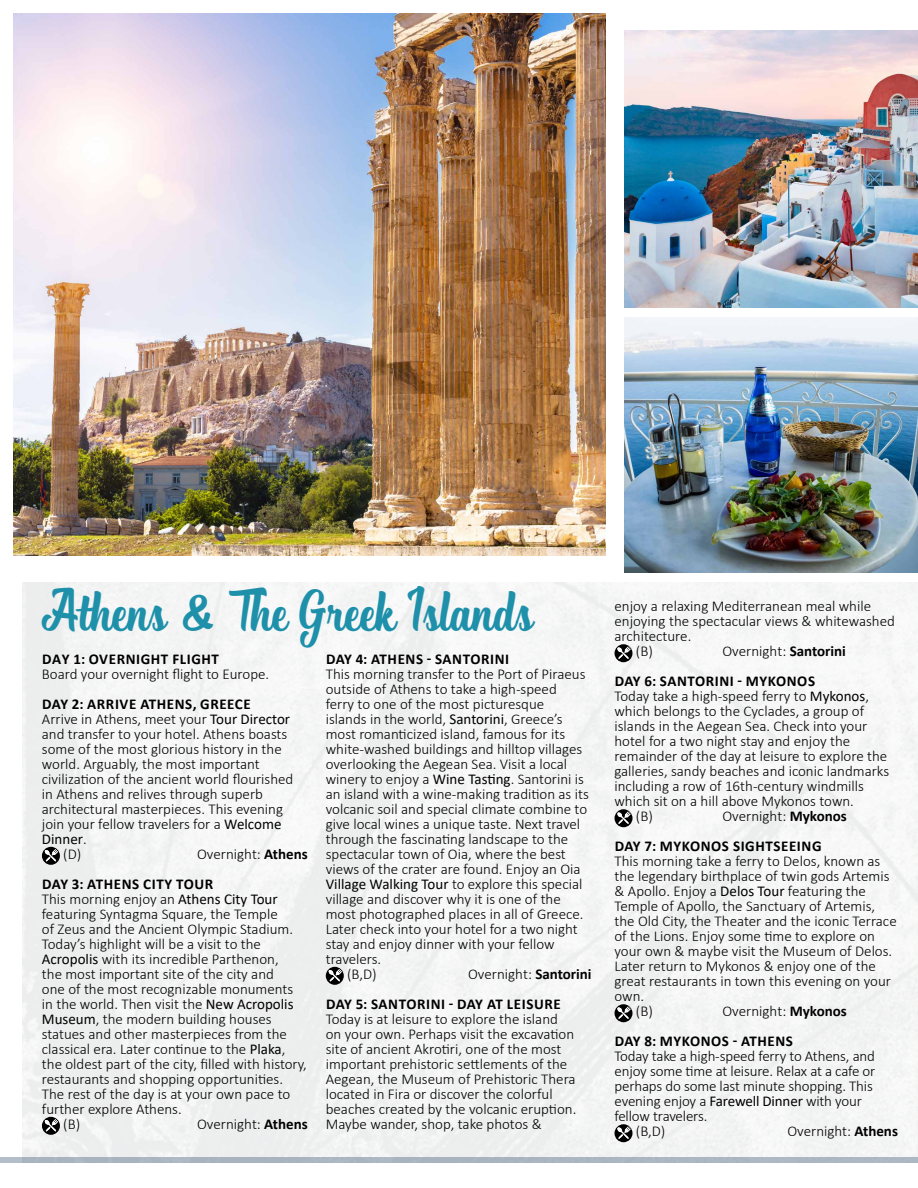
<style>
.page{position:relative;width:918px;height:1188px;background:#fff}
.page>*{position:absolute;margin:0;border:0;box-sizing:border-box;transform-origin:0 0}
.t1{font:52.5px "Chiladepia Script";color:#1e90aa;scale:.91 1}
.t2{font:300 15px/15px "Calibri";color:#000}
.t3{font:700 15px/30px "Calibri";letter-spacing:.04em;color:#000}
.t4{font:15px "Calibri";color:#000}
.s1{font-weight:400}
.s2{font-weight:300}
.s3{font-weight:700}
</style>
<div class="page">
<div style="left:23px;top:582px;width:895px;height:575px;background:#f4f5f5"></div>
<img style="left:14px;top:14px;width:591px;height:542px">
<svg style="left:42px;top:847px;width:18px;height:18px"></svg>
<svg style="left:45px;top:849px;width:13px;height:12px"></svg>
<svg style="left:42px;top:1117px;width:18px;height:18px"></svg>
<svg style="left:45px;top:1119px;width:13px;height:12px"></svg>
<svg style="left:326px;top:967px;width:18px;height:18px"></svg>
<svg style="left:329px;top:969px;width:13px;height:12px"></svg>
<svg style="left:615px;top:644px;width:18px;height:18px"></svg>
<svg style="left:617px;top:647px;width:14px;height:12px"></svg>
<svg style="left:615px;top:809px;width:18px;height:18px"></svg>
<svg style="left:617px;top:812px;width:14px;height:12px"></svg>
<svg style="left:615px;top:1004px;width:18px;height:18px"></svg>
<svg style="left:617px;top:1007px;width:14px;height:12px"></svg>
<svg style="left:615px;top:1124px;width:18px;height:18px"></svg>
<svg style="left:617px;top:1127px;width:14px;height:12px"></svg>
<div style="left:0;top:1157px;width:918px;height:5px;background:#abb6c2"></div>
<img style="left:917px;top:822px;width:1px;height:334px">
<img style="left:625px;top:318px;width:292px;height:255px">
<img style="left:625px;top:30px;width:292px;height:277px">
<h1 class="t1" style="left:42px;top:572px;width:541px">Athens &amp; The Greek Islands</h1>
<p class="t3" style="left:42px;top:644px;width:178px">DAY 1: OVERNIGHT FLIGHT</p>
<p class="t2" style="left:42px;top:666px;width:229px">Board your overnight flight to Europe.</p>
<p class="t3" style="left:42px;top:689px;width:210px">DAY 2: ARRIVE ATHENS, GREECE</p>
<p class="t2" style="left:42px;top:711px;width:250px">Arrive in Athens, meet your <span class="s1">Tour Director</span></p>
<p class="t2" style="left:42px;top:726px;width:247px">and transfer to your hotel. Athens boasts</p>
<p class="t2" style="left:42px;top:741px;width:241px">some of the most glorious history in the</p>
<p class="t2" style="left:42px;top:756px;width:219px">world. Arguably, the most important</p>
<p class="t2" style="left:42px;top:771px;width:253px">civilization of the ancient world flourished</p>
<p class="t2" style="left:42px;top:786px;width:223px">in Athens and relives through superb</p>
<p class="t2" style="left:42px;top:801px;width:243px">architectural masterpieces. This evening</p>
<p class="t2" style="left:42px;top:816px;width:241px">join your fellow travelers for a <span class="s1">Welcome</span></p>
<p class="t4" style="left:42px;top:828px;width:46px">Dinner<span class="s2">.</span></p>
<p class="t2" style="left:63px;top:846px;width:20px">(D)</p>
<p class="t3" style="left:42px;top:839px;width:267px;text-indent:155px"><span class="s2">Overnight:</span> Athens<br>DAY 3: ATHENS CITY TOUR</p>
<p class="t2" style="left:42px;top:891px;width:237px">This morning enjoy an <span class="s1">Athens City Tour</span></p>
<p class="t2" style="left:42px;top:906px;width:237px">featuring Syntagma Square, the Temple</p>
<p class="t2" style="left:42px;top:921px;width:253px">of Zeus and the Ancient Olympic Stadium.</p>
<p class="t2" style="left:42px;top:936px;width:221px">Today’s highlight will be a visit to the</p>
<p class="t2" style="left:42px;top:951px;width:238px"><span class="s1">Acropolis</span> with its incredible Parthenon,</p>
<p class="t2" style="left:42px;top:966px;width:234px">the most important site of the city and</p>
<p class="t2" style="left:42px;top:981px;width:253px">one of the most recognizable monuments</p>
<p class="t2" style="left:42px;top:996px;width:253px">in the world. Then visit the <span class="s1">New Acropolis</span></p>
<p class="t2" style="left:42px;top:1011px;width:231px"><span class="s1">Museum</span>, the modern building houses</p>
<p class="t2" style="left:42px;top:1026px;width:247px">statues and other masterpieces from the</p>
<p class="t2" style="left:42px;top:1041px;width:245px">classical era. Later continue to the <span class="s1">Plaka</span>,</p>
<p class="t2" style="left:42px;top:1056px;width:267px">the oldest part of the city, filled with history,</p>
<p class="t2" style="left:42px;top:1071px;width:243px">restaurants and shopping opportunities.</p>
<p class="t2" style="left:42px;top:1086px;width:250px">The rest of the day is at your own pace to</p>
<p class="t2" style="left:42px;top:1101px;width:141px">further explore Athens.</p>
<p class="t2" style="left:63px;top:1116px;width:18px">(B)</p>
<p class="t2" style="left:197px;top:1116px;width:112px">Overnight: <span class="s3">Athens</span></p>
<p class="t3" style="left:326px;top:644px;width:185px">DAY 4: ATHENS - SANTORINI</p>
<p class="t2" style="left:326px;top:666px;width:261px">This morning transfer to the Port of Piraeus</p>
<p class="t2" style="left:326px;top:681px;width:233px">outside of Athens to take a high-speed</p>
<p class="t2" style="left:326px;top:696px;width:220px">ferry to one of the most picturesque</p>
<p class="t2" style="left:326px;top:711px;width:238px">islands in the world, <span class="s1">Santorini</span>, Greece’s</p>
<p class="t2" style="left:326px;top:726px;width:241px">most romanticized island, famous for its</p>
<p class="t2" style="left:326px;top:741px;width:258px">white-washed buildings and hilltop villages</p>
<p class="t2" style="left:326px;top:756px;width:243px">overlooking the Aegean Sea. Visit a local</p>
<p class="t2" style="left:326px;top:771px;width:260px">winery to enjoy a <span class="s1">Wine Tasting</span>. Santorini is</p>
<p class="t2" style="left:326px;top:786px;width:265px">an island with a wine-making tradition as its</p>
<p class="t2" style="left:326px;top:801px;width:263px">volcanic soil and special climate combine to</p>
<p class="t2" style="left:326px;top:816px;width:256px">give local wines a unique taste. Next travel</p>
<p class="t2" style="left:326px;top:831px;width:244px">through the fascinating landscape to the</p>
<p class="t2" style="left:326px;top:846px;width:242px">spectacular town of Oia, where the best</p>
<p class="t2" style="left:326px;top:861px;width:256px">views of the crater are found. Enjoy an Oia</p>
<p class="t2" style="left:326px;top:876px;width:258px"><span class="s1">Village Walking Tour</span> to explore this special</p>
<p class="t2" style="left:326px;top:891px;width:237px">village and discover why it is one of the</p>
<p class="t2" style="left:326px;top:906px;width:259px">most photographed places in all of Greece.</p>
<p class="t2" style="left:326px;top:921px;width:254px">Later check into your hotel for a two night</p>
<p class="t2" style="left:326px;top:936px;width:231px">stay and enjoy dinner with your fellow</p>
<p class="t2" style="left:326px;top:951px;width:57px">travelers.</p>
<p class="t2" style="left:347px;top:966px;width:31px">(B,D)</p>
<p class="t3" style="left:326px;top:959px;width:267px;text-indent:142px"><span class="s2">Overnight:</span> Santorini<br>DAY 5: SANTORINI - DAY AT LEISURE</p>
<p class="t2" style="left:326px;top:1011px;width:252px">Today is at leisure to explore the island on your own. Perhaps visit the excavation site of ancient Akrotiri, one of the most important prehistoric settlements of the Aegean, the Museum of Prehistoric Thera located in Fira or discover the colorful beaches created by the volcanic eruption.<br>Maybe wander, shop, take photos &amp;</p>
<p class="t2" style="left:615px;top:599px;width:258px">enjoy a relaxing Mediterranean meal while</p>
<p class="t2" style="left:615px;top:614px;width:282px">enjoying the spectacular views &amp; whitewashed</p>
<p class="t2" style="left:615px;top:629px;width:78px">architecture.</p>
<p class="t2" style="left:636px;top:644px;width:18px">(B)</p>
<p class="t3" style="left:615px;top:636px;width:233px;text-indent:108px"><span class="s2">Overnight:</span> Santorini<br>DAY 6: SANTORINI - MYKONOS</p>
<p class="t2" style="left:615px;top:689px;width:256px">Today take a high-speed ferry to <span class="s1">Mykonos</span>,</p>
<p class="t2" style="left:615px;top:704px;width:251px">which belongs to the Cyclades, a group of</p>
<p class="t2" style="left:615px;top:719px;width:254px">islands in the Aegean Sea. Check into your</p>
<p class="t2" style="left:615px;top:734px;width:237px">hotel for a two night stay and enjoy the</p>
<p class="t2" style="left:615px;top:749px;width:274px">remainder of the day at leisure to explore the</p>
<p class="t2" style="left:615px;top:764px;width:276px">galleries, sandy beaches and iconic landmarks</p>
<p class="t2" style="left:615px;top:779px;width:251px">including a row of 16th-century windmills</p>
<p class="t2" style="left:615px;top:794px;width:241px">which sit on a hill above Mykonos town.</p>
<p class="t2" style="left:636px;top:809px;width:18px">(B)</p>
<p class="t3" style="left:615px;top:801px;width:234px;text-indent:108px"><span class="s2">Overnight:</span> Mykonos<br>DAY 7: MYKONOS SIGHTSEEING</p>
<p class="t2" style="left:615px;top:854px;width:267px">This morning take a ferry to Delos, known as</p>
<p class="t2" style="left:615px;top:869px;width:276px">the legendary birthplace of twin gods Artemis</p>
<p class="t2" style="left:615px;top:884px;width:253px">&amp; Apollo. Enjoy a <span class="s1">Delos Tour</span> featuring the</p>
<p class="t2" style="left:615px;top:899px;width:262px">Temple of Apollo, the Sanctuary of Artemis,</p>
<p class="t2" style="left:615px;top:914px;width:284px">the Old City, the Theater and the iconic Terrace</p>
<p class="t2" style="left:615px;top:929px;width:262px">of the Lions. Enjoy some time to explore on</p>
<p class="t2" style="left:615px;top:944px;width:279px">your own &amp; maybe visit the Museum of Delos.</p>
<p class="t2" style="left:615px;top:959px;width:263px">Later return to Mykonos &amp; enjoy one of the</p>
<p class="t2" style="left:615px;top:974px;width:278px">great restaurants in town this evening on your</p>
<p class="t2" style="left:615px;top:989px;width:31px">own.</p>
<p class="t2" style="left:636px;top:1004px;width:18px">(B)</p>
<p class="t3" style="left:615px;top:996px;width:234px;text-indent:108px"><span class="s2">Overnight:</span> Mykonos<br>DAY 8: MYKONOS - ATHENS</p>
<p class="t2" style="left:615px;top:1049px;width:262px">Today take a high-speed ferry to Athens, and</p>
<p class="t2" style="left:615px;top:1064px;width:262px">enjoy some time at leisure. Relax at a cafe or</p>
<p class="t2" style="left:615px;top:1079px;width:260px">perhaps do some last minute shopping. This</p>
<p class="t2" style="left:615px;top:1094px;width:249px">evening enjoy a <span class="s1">Farewell Dinner</span> with your</p>
<p class="t2" style="left:615px;top:1109px;width:94px">fellow travelers.</p>
<p class="t2" style="left:636px;top:1124px;width:31px">(B,D)</p>
<p class="t2" style="left:787px;top:1124px;width:112px">Overnight: <span class="s3">Athens</span></p>
</div>
